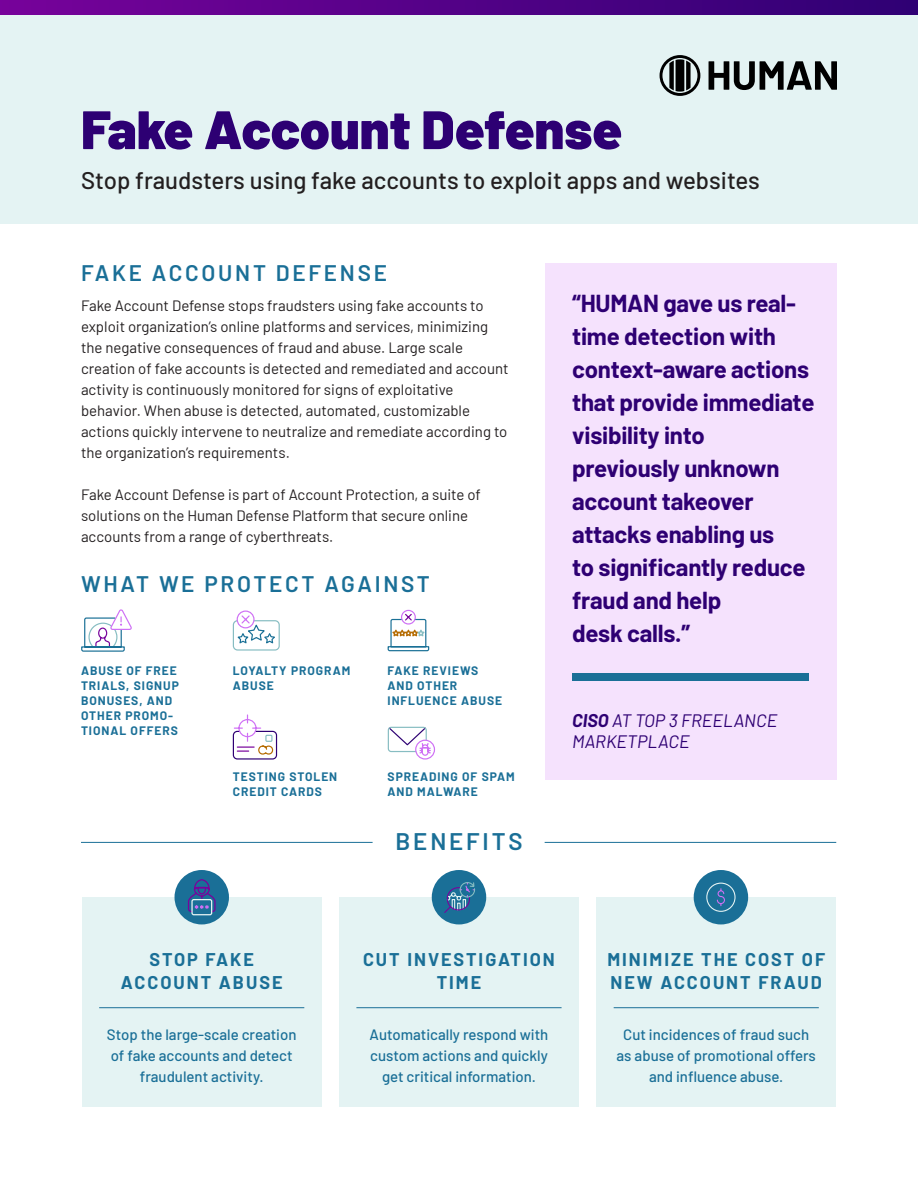
<style>
.page{position:relative;width:918px;height:1188px;background:#fff}
.page>*{position:absolute;margin:0;border:0;box-sizing:border-box;transform-origin:0 0}
.t1{font:900 54px "Barlow";color:#2d0073}
.t2{font:700 24px/33px "Barlow";letter-spacing:-.01em;color:#2e0073}
.t3{font:500 24px "Barlow";color:#231f20}
.t4{font:600 24px "Barlow";letter-spacing:.12em;color:#1a6f97}
.t5{font:600 22.5px "Barlow";letter-spacing:.12em;color:#1a6f97}
.t6{font:700 18px/22.5px "Barlow";letter-spacing:.11em;color:#1a6f97;text-align:center}
.t7{font:italic 18px/21.6px "Barlow";color:#2e0073}
.t8{font:15px/21px "Barlow";color:#231f20}
.t9{font:500 15px/21px "Barlow";color:#1a6f97;text-align:center}
.t10{font:700 12px/15px "Barlow";letter-spacing:.08em;color:#1a6f97}
.s1{font-weight:700}
</style>
<div class="page">
<div style="left:0;top:0;width:918px;height:223px;background:#e4f3f3"></div>
<svg style="left:660px;top:55px;width:40px;height:41px"></svg>
<svg style="left:709px;top:61px;width:128px;height:29px"></svg>
<div style="left:545px;top:263px;width:292px;height:517px;background:#f5e2fd"></div>
<svg style="left:0;top:0;width:918px;height:15px;background:#520187"></svg>
<div style="left:573px;top:674px;width:236px;height:7px;background:#1a6f97"></div>
<div style="left:82px;top:897px;width:240px;height:210px;background:#e4f3f3"></div>
<div style="left:339px;top:897px;width:240px;height:210px;background:#e4f3f3"></div>
<div style="left:596px;top:897px;width:240px;height:210px;background:#e4f3f3"></div>
<hr style="left:99px;top:1007px;width:205px;height:1px;background:#1a6f97">
<hr style="left:356px;top:1007px;width:206px;height:1px;background:#1a6f97">
<hr style="left:614px;top:1007px;width:205px;height:1px;background:#1a6f97">
<div style="left:694px;top:870px;width:54px;height:54px;background:#1a6f97;border-radius:50%"></div>
<div style="left:706px;top:883px;width:30px;height:29px;border:1px solid #e4f3f3;border-radius:50%"></div>
<svg style="left:716px;top:888px;width:9px;height:19px"></svg>
<div style="left:432px;top:870px;width:54px;height:54px;background:#1a6f97;border-radius:50%"></div>
<div style="left:175px;top:870px;width:54px;height:54px;background:#1a6f97;border-radius:50%"></div>
<hr style="left:81px;top:842px;width:292px;height:1px;background:#1a6f97">
<hr style="left:545px;top:842px;width:291px;height:1px;background:#1a6f97">
<div style="left:233px;top:620px;width:47px;height:31px;border:1px solid #87bdc2;border-radius:4px"></div>
<svg style="left:236px;top:610px;width:41px;height:34px"></svg>
<div style="left:401px;top:610px;width:15px;height:15px;border:1px solid #cf70f5;border-radius:50%"></div>
<svg style="left:387px;top:613px;width:43px;height:39px"></svg>
<div style="left:233px;top:731px;width:44px;height:29px;border:1px solid #2e0073;border-radius:4px"></div>
<svg style="left:233px;top:714px;width:42px;height:42px"></svg>
<svg style="left:387px;top:726px;width:48px;height:34px"></svg>
<svg style="left:81px;top:609px;width:51px;height:43px"></svg>
<svg style="left:444px;top:882px;width:32px;height:31px"></svg>
<div style="left:191px;top:899px;width:21px;height:16px;border:1px solid #e4f3f3;border-radius:2px"></div>
<svg style="left:187px;top:879px;width:29px;height:34px"></svg>
<p class="t1" style="left:81px;top:89px;width:543px">Fake Account Defense</p>
<p class="t3" style="left:81px;top:163px;width:680px">Stop fraudsters using fake accounts to exploit apps and websites</p>
<p class="t5" style="left:81px;top:256px;width:308px">FAKE ACCOUNT DEFENSE</p>
<p class="t8" style="left:81px;top:294px;width:429px">Fake Account Defense stops fraudsters using fake accounts to exploit organization’s online platforms and services, minimizing the negative consequences of fraud and abuse. Large scale creation of fake accounts is detected and remediated and account activity is continuously monitored for signs of exploitative behavior. When abuse is detected, automated, customizable actions quickly intervene to neutralize and remediate according to the organization’s requirements.</p>
<p class="t8" style="left:81px;top:483px;width:401px">Fake Account Defense is part of Account Protection, a suite of solutions on the Human Defense Platform that secure online accounts from a range of cyberthreats.</p>
<p class="t5" style="left:81px;top:567px;width:350px">WHAT WE PROTECT AGAINST</p>
<p class="t10" style="left:81px;top:663px;width:99px">ABUSE OF FREE<br>TRIALS, SIGNUP<br>BONUSES, AND<br>OTHER PROMO-<br>TIONAL OFFERS</p>
<p class="t10" style="left:233px;top:663px;width:119px">LOYALTY PROGRAM<br>ABUSE</p>
<p class="t10" style="left:388px;top:663px;width:116px">FAKE REVIEWS<br>AND OTHER<br>INFLUENCE ABUSE</p>
<p class="t10" style="left:233px;top:768px;width:106px">TESTING STOLEN<br>CREDIT CARDS</p>
<p class="t10" style="left:388px;top:768px;width:129px">SPREADING OF SPAM<br>AND MALWARE</p>
<p class="t4" style="left:395px;top:824px;width:129px">BENEFITS</p>
<p class="t2" style="left:572px;top:285px;width:244px">“HUMAN gave us real&shy;time detection with context-aware actions that provide immediate visibility into previously unknown account takeover attacks enabling us<br>to significantly reduce fraud and help<br>desk calls.”</p>
<p class="t7" style="left:572px;top:708px;width:207px"><span class="s1">CISO</span> AT TOP 3 FREELANCE<br>MARKETPLACE</p>
<p class="t6" style="left:121px;top:947px;width:163px">STOP FAKE<br>ACCOUNT ABUSE</p>
<p class="t6" style="left:363px;top:947px;width:193px">CUT INVESTIGATION<br>TIME</p>
<p class="t6" style="left:607px;top:947px;width:219px;text-align:left">MINIMIZE THE COST OF<br>NEW ACCOUNT FRAUD</p>
<p class="t9" style="left:107px;top:1023px;width:191px">Stop the large-scale creation of fake accounts and detect fraudulent activity.</p>
<p class="t9" style="left:370px;top:1023px;width:180px">Automatically respond with custom actions and quickly get critical information.</p>
<p class="t9" style="left:617px;top:1023px;width:201px">Cut incidences of fraud such as abuse of promotional offers and influence abuse.</p>
</div>
